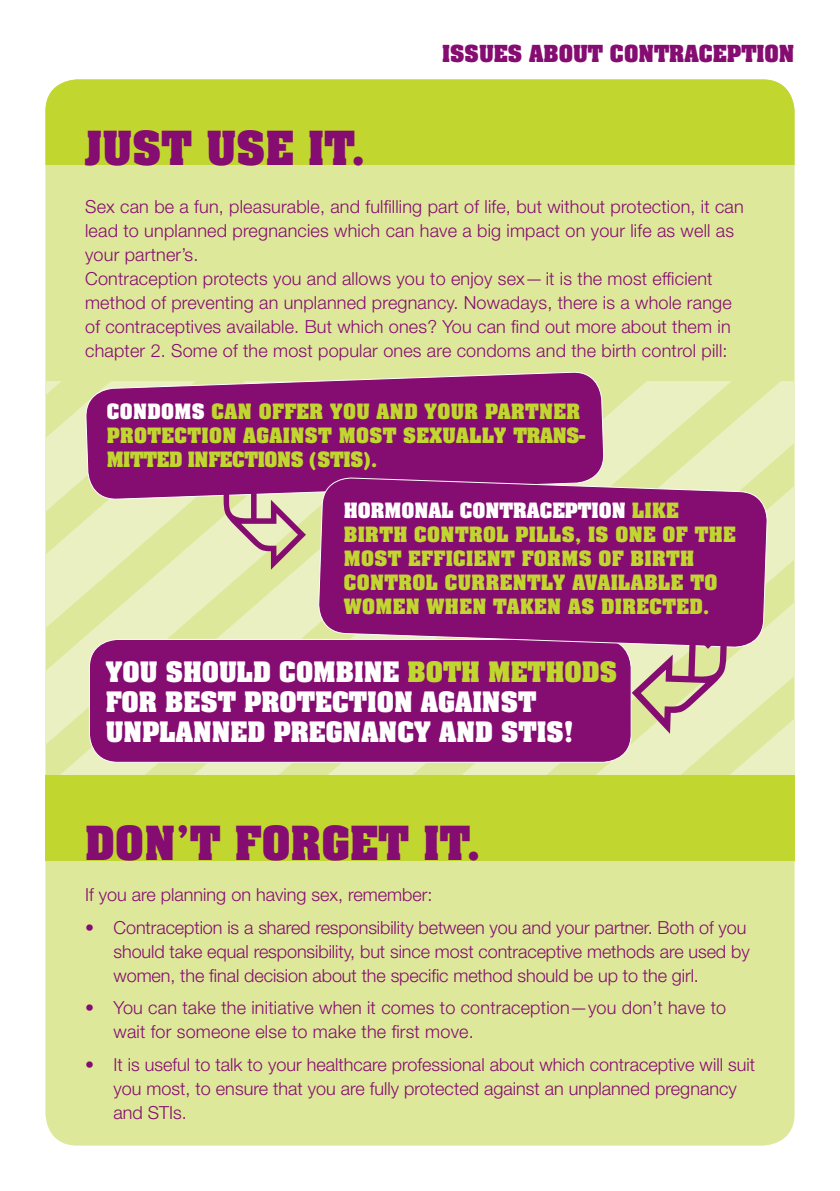
<style>
.page{position:relative;width:840px;height:1191px;background:#fff}
.page>*{position:absolute;margin:0;border:0;box-sizing:border-box;transform-origin:0 0}
.t1{font:700 40px "Aachen";letter-spacing:.01em;color:#850c70}
.t2{font:700 24px/30px "Aachen";color:#fff}
.t3{font:700 20px "Aachen";color:#850c70}
.t4{font:300 18px/24px "Helvetica Neue LT Std";letter-spacing:.01em;color:#850c70}
.t5{font:700 18px/24px "Aachen";letter-spacing:.02em;color:#c1d72f}
.s1{color:#fff}
.s2{color:#c1d72f}
</style>
<div class="page">
<div style="left:45px;top:79px;width:749px;height:1066px;background:#dee89a;border-radius:32px"></div>
<svg style="left:45px;top:381px;width:749px;height:394px;fill:#eaf0c2"></svg>
<div style="left:45px;top:79px;width:749px;height:85px;background:#c1d72f"></div>
<div style="left:89px;top:639px;width:541px;height:123px;background:#850c70;border-radius:28px"></div>
<div style="left:89px;top:639px;width:542px;height:124px;border:1px solid #fff;border-radius:28px"></div>
<svg style="left:85px;top:371px;width:519px;height:158px;background:#95337a"></svg>
<svg style="left:223px;top:469px;width:83px;height:101px;background:#bf919a"></svg>
<div style="left:45px;top:775px;width:749px;height:85px;background:#c1d72f"></div>
<svg style="left:317px;top:477px;width:450px;height:171px;background:#8d1f76"></svg>
<svg style="left:631px;top:621px;width:96px;height:113px"></svg>
<p class="t3" style="left:442px;top:39px;width:354px">ISSUES ABOUT CONTRACEPTION</p>
<h1 class="t1" style="left:85px;top:119px;width:281px">JUST USE IT.</h1>
<p class="t4" style="left:85px;top:194px;width:659px">Sex can be a fun, pleasurable, and fulfilling part of life, but without protection, it can lead to unplanned pregnancies which can have a big impact on your life as well as your partner’s.<br>Contraception protects you and allows you to enjoy sex—it is the most efficient method of preventing an unplanned pregnancy. Nowadays, there is a whole range of contraceptives available. But which ones? You can find out more about them in chapter 2. Some of the most popular ones are condoms and the birth control pill:</p>
<p class="t5" style="left:107px;top:398px;width:479px"><span class="s1">CONDOMS</span> CAN OFFER YOU AND YOUR PARTNER<br>PROTECTION AGAINST MOST SEXUALLY TRANS-<br>MITTED INFECTIONS (STIS).</p>
<p class="t5" style="left:343px;top:498px;width:393px"><span class="s1">HORMONAL CONTRACEPTION</span> LIKE<br>BIRTH CONTROL PILLS, IS ONE OF THE<br>MOST EFFICIENT FORMS OF BIRTH<br>CONTROL CURRENTLY AVAILABLE TO<br>WOMEN WHEN TAKEN AS DIRECTED.</p>
<h2 class="t2" style="left:106px;top:656px;width:512px">YOU SHOULD COMBINE <span class="s2">BOTH METHODS<br></span>FOR BEST PROTECTION AGAINST<br>UNPLANNED PREGNANCY AND STIS!</h2>
<h1 class="t1" style="left:85px;top:814px;width:396px">DON’T FORGET IT.</h1>
<p class="t4" style="left:85px;top:882px;width:349px">If you are planning on having sex, remember:</p>
<p class="t4" style="left:113px;top:915px;width:637px;text-indent:-28px">• Contraception is a shared responsibility between you and your partner. Both of you should take equal responsibility, but since most contraceptive methods are used by women, the final decision about the specific method should be up to the girl.</p>
<p class="t4" style="left:113px;top:995px;width:614px;text-indent:-28px">• You can take the initiative when it comes to contraception—you don’t have to wait for someone else to make the first move.</p>
<p class="t4" style="left:113px;top:1052px;width:642px;text-indent:-28px">• It is useful to talk to your healthcare professional about which contraceptive will suit you most, to ensure that you are fully protected against an unplanned pregnancy and STIs.</p>
</div>
